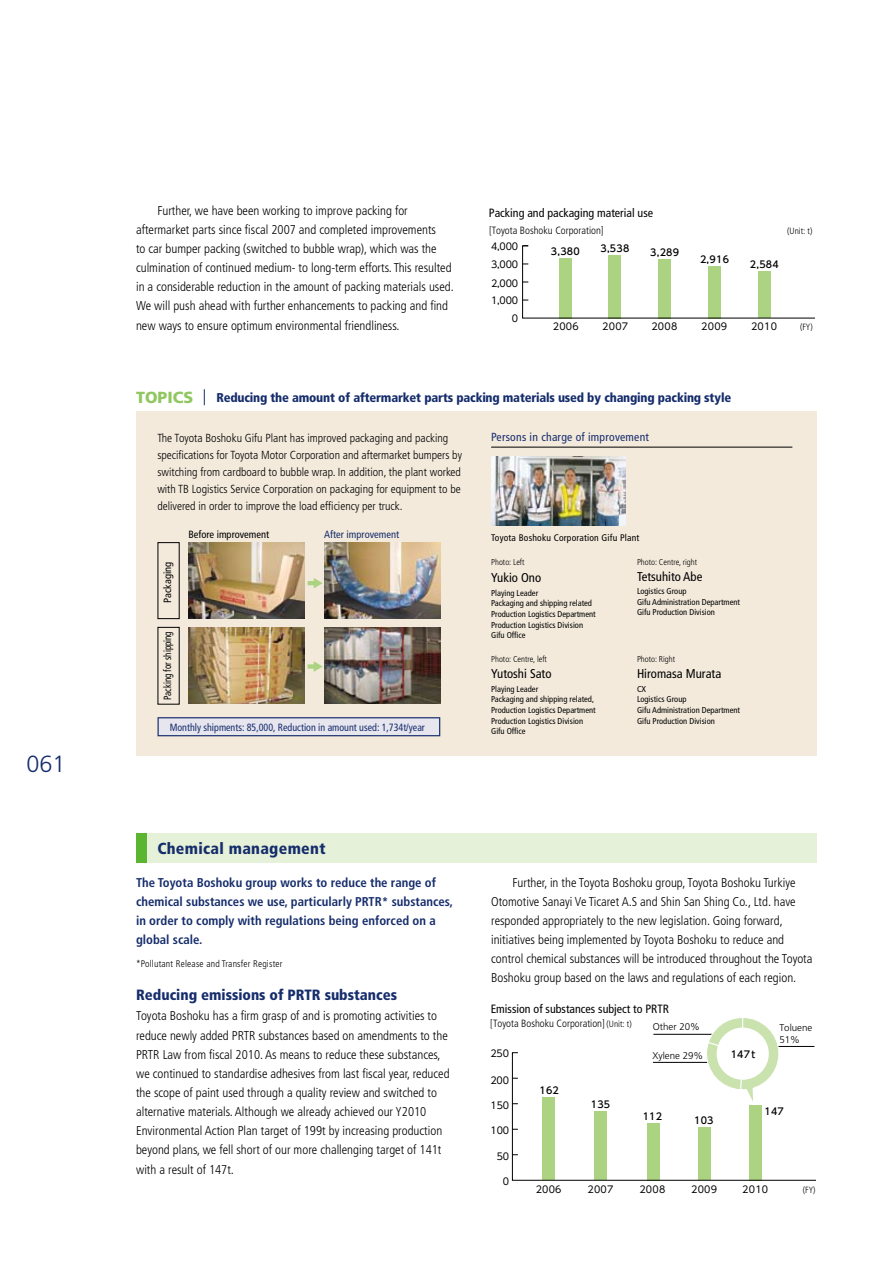
<style>
.page{position:relative;width:893px;height:1263px;background:#fff}
.page>*{position:absolute;margin:0;border:0;box-sizing:border-box;transform-origin:0 0}
.t1{font:300 23.4px "Frutiger LT Std";color:#162d6c}
.t2{font:900 16.05px "Frutiger";color:#91c761}
.t3{font:900 condensed 15.9px "Frutiger LT Std";letter-spacing:.02em;color:#162d6c}
.t4{font:900 condensed 14.85px "Frutiger LT Std";color:#162d6c}
.t5{font:300 condensed 12.75px/19.2px "Frutiger LT Std";color:#000}
.t6{font:700 condensed 12.75px/19.2px "Frutiger LT Std";color:#162d6c}
.t7{font:900 condensed 12.75px "Frutiger LT Std";letter-spacing:-.015em;color:#162d6c}
.t8{font:condensed 12.75px "Frutiger LT Std";color:#000}
.t9{font:condensed 12px "Frutiger LT Std";color:#000}
.t10{font:300 condensed 11.7px/17px "Frutiger LT Std";color:#000}
.t11{font:condensed 11.7px "Frutiger LT Std";letter-spacing:.02em;color:#162d6c}
.t12{font:300 condensed 10.5px "Frutiger LT Std";color:#000}
.t13{font:condensed 10.5px "Frutiger LT Std";color:#162d6c;scale:.95 1}
.t14{font:condensed 10.5px "Frutiger LT Std";color:#000}
.t15{font:condensed 10.5px "Frutiger LT Std";color:#000;scale:.85 1}
.t16{font:condensed 10.5px "Frutiger LT Std";color:#162d6c}
.t17{font:300 9.75px/12px "Frutiger LT Std";color:#000}
.t18{font:9.6px "UD Shin Go Pro";letter-spacing:.025em;color:#000}
.t19{font:500 9.6px "UD Shin Go Pro";letter-spacing:.025em;color:#000}
.t20{font:300 condensed 9.6px "Frutiger LT Std";letter-spacing:.02em;color:#000}
.t21{font:condensed 9.6px "Frutiger LT Std";letter-spacing:.02em;color:#000}
.t22{font:300 condensed 9px "Frutiger LT Std";color:#000}
.t23{font:condensed 8.55px/10.6px "Frutiger LT Std";color:#000}
.t24{font:300 condensed 8.55px "Frutiger LT Std";color:#000}
.s1{font-size:9px}
</style>
<div class="page">
<div style="left:136px;top:833px;width:680px;height:30px;background:#e6f1d9"></div>
<div style="left:136px;top:833px;width:11px;height:30px;background:#5bb531"></div>
<svg style="left:522px;top:245px;width:292px;height:74px"></svg>
<svg style="left:512px;top:1018px;width:304px;height:163px"></svg>
<div style="left:136px;top:411px;width:680px;height:345px;background:#f3eadc"></div>
<img style="left:491px;top:456px;width:134px;height:70px">
<hr style="left:491px;top:447px;width:301px;height:1px;background:#000">
<svg style="left:158px;top:717px;width:282px;height:19px;background:#ced0df"></svg>
<img style="left:189px;top:543px;width:116px;height:76px">
<img style="left:324px;top:543px;width:116px;height:76px">
<img style="left:189px;top:627px;width:116px;height:76px">
<img style="left:324px;top:627px;width:116px;height:76px">
<svg style="left:308px;top:578px;width:15px;height:10px"></svg>
<svg style="left:308px;top:661px;width:15px;height:11px"></svg>
<svg style="left:204px;top:389px;width:1px;height:16px"></svg>
<h1 class="t1" style="left:26px;top:751px;width:41px">061</h1>
<p class="t5" style="left:136px;top:201px;width:319px;text-indent:21px">Further, we have been working to improve packing for aftermarket parts since fiscal 2007 and completed improvements<br>to car bumper packing (switched to bubble wrap), which was the culmination of continued medium- to long-term efforts. This resulted in a considerable reduction in the amount of packing materials used.<br>We will push ahead with further enhancements to packing and find new ways to ensure optimum environmental friendliness.</p>
<p class="t9" style="left:489px;top:206px;width:166px">Packing and packaging material use</p>
<p class="t12" style="left:489px;top:224px;width:116px">[Toyota Boshoku Corporation]</p>
<p class="t22" style="left:787px;top:225px;width:27px">(Unit: t)</p>
<p class="t19" style="left:551px;top:243px;width:30px">3,380</p>
<p class="t19" style="left:600px;top:240px;width:30px">3,538</p>
<p class="t18" style="left:491px;top:238px;width:29px">4,000</p>
<p class="t19" style="left:650px;top:245px;width:30px">3,289</p>
<p class="t19" style="left:700px;top:251px;width:30px">2,916</p>
<p class="t19" style="left:750px;top:257px;width:30px">2,584</p>
<p class="t18" style="left:491px;top:257px;width:29px">3,000</p>
<p class="t18" style="left:491px;top:275px;width:29px">2,000</p>
<p class="t18" style="left:491px;top:293px;width:29px">1,000</p>
<p class="t18" style="left:512px;top:310px;width:8px">0</p>
<p class="t18" style="left:553px;top:319px;width:27px">2006</p>
<p class="t18" style="left:602px;top:319px;width:27px">2007</p>
<p class="t18" style="left:651px;top:319px;width:27px">2008</p>
<p class="t18" style="left:701px;top:319px;width:27px">2009</p>
<p class="t22" style="left:800px;top:322px;width:14px">(FY)</p>
<p class="t18" style="left:751px;top:319px;width:27px">2010</p>
<p class="t2" style="left:136px;top:387px;width:59px">TOPICS</p>
<p class="t7" style="left:216px;top:389px;width:516px">Reducing the amount of aftermarket parts packing materials used by changing packing style</p>
<p class="t10" style="left:157px;top:430px;width:306px">The Toyota Boshoku Gifu Plant has improved packaging and packing specifications for Toyota Motor Corporation and aftermarket bumpers by switching from cardboard to bubble wrap. In addition, the plant worked with TB Logistics Service Corporation on packaging for equipment to be delivered in order to improve the load efficiency per truck.</p>
<p class="t11" style="left:491px;top:430px;width:159px">Persons in charge of improvement</p>
<p class="t14" style="left:188px;top:528px;width:83px">Before improvement</p>
<p class="t16" style="left:324px;top:528px;width:77px">After improvement</p>
<p class="t21" style="left:491px;top:532px;width:150px">Toyota Boshoku Corporation Gifu Plant</p>
<p class="t14" style="left:161px;top:603px;width:43px;rotate:-90deg">Packaging</p>
<p class="t15" style="left:161px;top:700px;width:83px;rotate:-90deg">Packing for shipping</p>
<p class="t13" style="left:170px;top:721px;width:270px">Monthly shipments: 85,000, Reduction in amount used: 1,734t/year</p>
<p class="t24" style="left:491px;top:558px;width:35px">Photo: Left</p>
<p class="t24" style="left:637px;top:558px;width:62px">Photo: Centre, right</p>
<p class="t8" style="left:491px;top:570px;width:52px">Yukio Ono</p>
<p class="t23" style="left:491px;top:587px;width:106px">Playing Leader<br>Packaging and shipping related<br>Production Logistics Department<br>Production Logistics Division<br>Gifu Office</p>
<p class="t8" style="left:637px;top:569px;width:67px">Tetsuhito Abe</p>
<p class="t23" style="left:637px;top:586px;width:105px">Logistics Group<br>Gifu Administration Department<br>Gifu Production Division</p>
<p class="t24" style="left:491px;top:654px;width:57px">Photo: Centre, left</p>
<p class="t24" style="left:637px;top:654px;width:40px">Photo: Right</p>
<p class="t8" style="left:491px;top:666px;width:62px">Yutoshi Sato</p>
<p class="t23" style="left:491px;top:683px;width:106px">Playing Leader<br>Packaging and shipping related,<br>Production Logistics Department<br>Production Logistics Division<br>Gifu Office</p>
<p class="t8" style="left:637px;top:666px;width:86px">Hiromasa Murata</p>
<p class="t23" style="left:637px;top:683px;width:105px">CX<br>Logistics Group<br>Gifu Administration Department<br>Gifu Production Division</p>
<p class="t3" style="left:157px;top:838px;width:170px">Chemical management</p>
<p class="t6" style="left:136px;top:872px;width:318px">The Toyota Boshoku group works to reduce the range of chemical substances we use, particularly PRTR* substances, in order to comply with regulations being enforced on a global scale.</p>
<p class="t20" style="left:136px;top:958px;width:148px">*Pollutant Release and Transfer Register</p>
<p class="t4" style="left:136px;top:986px;width:263px">Reducing emissions of PRTR substances</p>
<p class="t5" style="left:136px;top:1007px;width:315px">Toyota Boshoku has a firm grasp of and is promoting activities to reduce newly added PRTR substances based on amendments to the PRTR Law from fiscal 2010. As means to reduce these substances, we continued to standardise adhesives from last fiscal year, reduced the scope of paint used through a quality review and switched to alternative materials. Although we already achieved our Y2010<br>Environmental Action Plan target of 199t by increasing production beyond plans, we fell short of our more challenging target of 141t with a result of 147t.</p>
<p class="t5" style="left:491px;top:873px;width:323px;text-indent:21px">Further, in the Toyota Boshoku group, Toyota Boshoku Turkiye Otomotive Sanayi Ve Ticaret A.S and Shin San Shing Co., Ltd. have responded appropriately to the new legislation. Going forward, initiatives being implemented by Toyota Boshoku to reduce and control chemical substances will be introduced throughout the Toyota Boshoku group based on the laws and regulations of each region.</p>
<p class="t9" style="left:491px;top:1001px;width:180px">Emission of substances subject to PRTR</p>
<p class="t12" style="left:490px;top:1017px;width:143px">[Toyota Boshoku Corporation] <span class="s1">(Unit: t)</span></p>
<p class="t18" style="left:490px;top:1046px;width:20px">250</p>
<p class="t18" style="left:490px;top:1072px;width:20px">200</p>
<p class="t18" style="left:491px;top:1097px;width:20px">150</p>
<p class="t18" style="left:491px;top:1123px;width:20px">100</p>
<p class="t18" style="left:497px;top:1148px;width:14px">50</p>
<p class="t19" style="left:539px;top:1083px;width:21px">162</p>
<p class="t19" style="left:591px;top:1096px;width:21px">135</p>
<p class="t17" style="left:653px;top:1021px;width:49px">Other 20%</p>
<p class="t17" style="left:779px;top:1022px;width:35px">Toluene<br>51%</p>
<p class="t17" style="left:652px;top:1049px;width:52px">Xylene 29%</p>
<p class="t19" style="left:643px;top:1108px;width:21px">112</p>
<p class="t19" style="left:694px;top:1112px;width:21px">103</p>
<p class="t19" style="left:731px;top:1047px;width:26px">147t</p>
<p class="t19" style="left:764px;top:1103px;width:21px">147</p>
<p class="t18" style="left:503px;top:1173px;width:8px">0</p>
<p class="t18" style="left:536px;top:1182px;width:27px">2006</p>
<p class="t18" style="left:587px;top:1182px;width:27px">2007</p>
<p class="t18" style="left:639px;top:1182px;width:27px">2008</p>
<p class="t18" style="left:691px;top:1182px;width:27px">2009</p>
<p class="t22" style="left:803px;top:1185px;width:14px">(FY)</p>
<p class="t18" style="left:742px;top:1182px;width:27px">2010</p>
</div>
